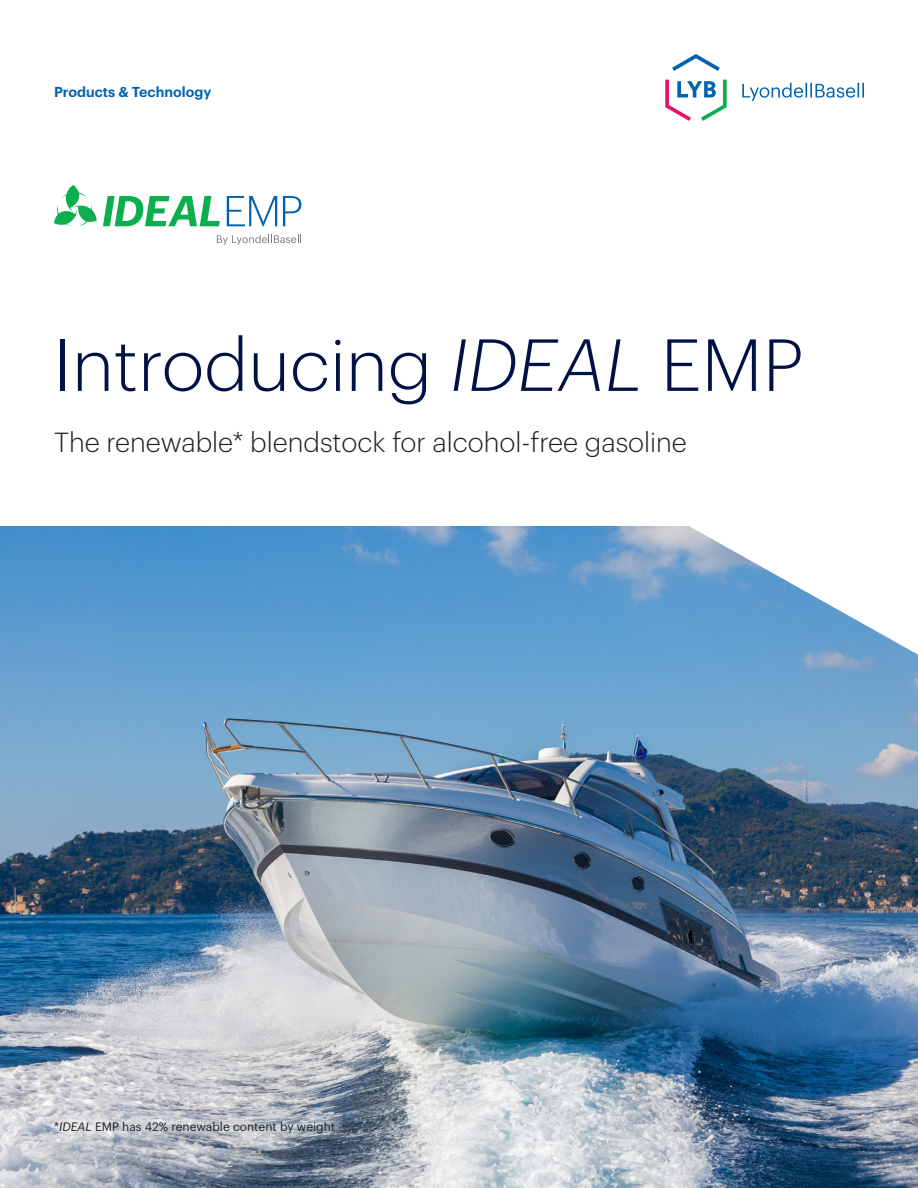
<style>
.page{position:relative;width:918px;height:1188px;background:#fff}
.page>*{position:absolute;margin:0;border:0;box-sizing:border-box;transform-origin:0 0}
.Heading_2{font:300 72px "Graphik";color:#001145}
.Intro_text{font:300 27px "Graphik";color:#231f20}
.Business_Product_name{font:600 14.1px "Graphik";color:#0162b0}
._12pt_Body_Copy_Blue{font:12px "Graphik";color:#231f20}
.s1{font-style:italic}
</style>
<div class="page">
<img style="left:0;top:526px;width:918px;height:662px">
<svg style="left:688px;top:526px;width:230px;height:129px"></svg>
<svg style="left:742px;top:83px;width:122px;height:18px"></svg>
<svg style="left:672px;top:54px;width:48px;height:17px"></svg>
<svg style="left:665px;top:80px;width:62px;height:41px"></svg>
<svg style="left:54px;top:185px;width:43px;height:41px"></svg>
<svg style="left:103px;top:196px;width:117px;height:30px"></svg>
<svg style="left:227px;top:196px;width:50px;height:30px"></svg>
<svg style="left:283px;top:196px;width:18px;height:30px"></svg>
<svg style="left:217px;top:235px;width:84px;height:10px"></svg>
<svg style="left:49px;top:1115px;width:294px;height:24px;background:#bdc2ca"></svg>
<p class="Business_Product_name" style="left:54px;top:81px;width:159px">Products &amp; Technology</p>
<p class="Heading_2" style="left:54px;top:312px;width:751px">Introducing <span class="s1">IDEAL</span> EMP</p>
<p class="Intro_text" style="left:54px;top:422px;width:634px">The renewable* blendstock for alcohol-free gasoline</p>
<p class="_12pt_Body_Copy_Blue" style="left:54px;top:1118px;width:283px">*<span class="s1">IDEAL</span> EMP has 42% renewable content by weight</p>
</div>
